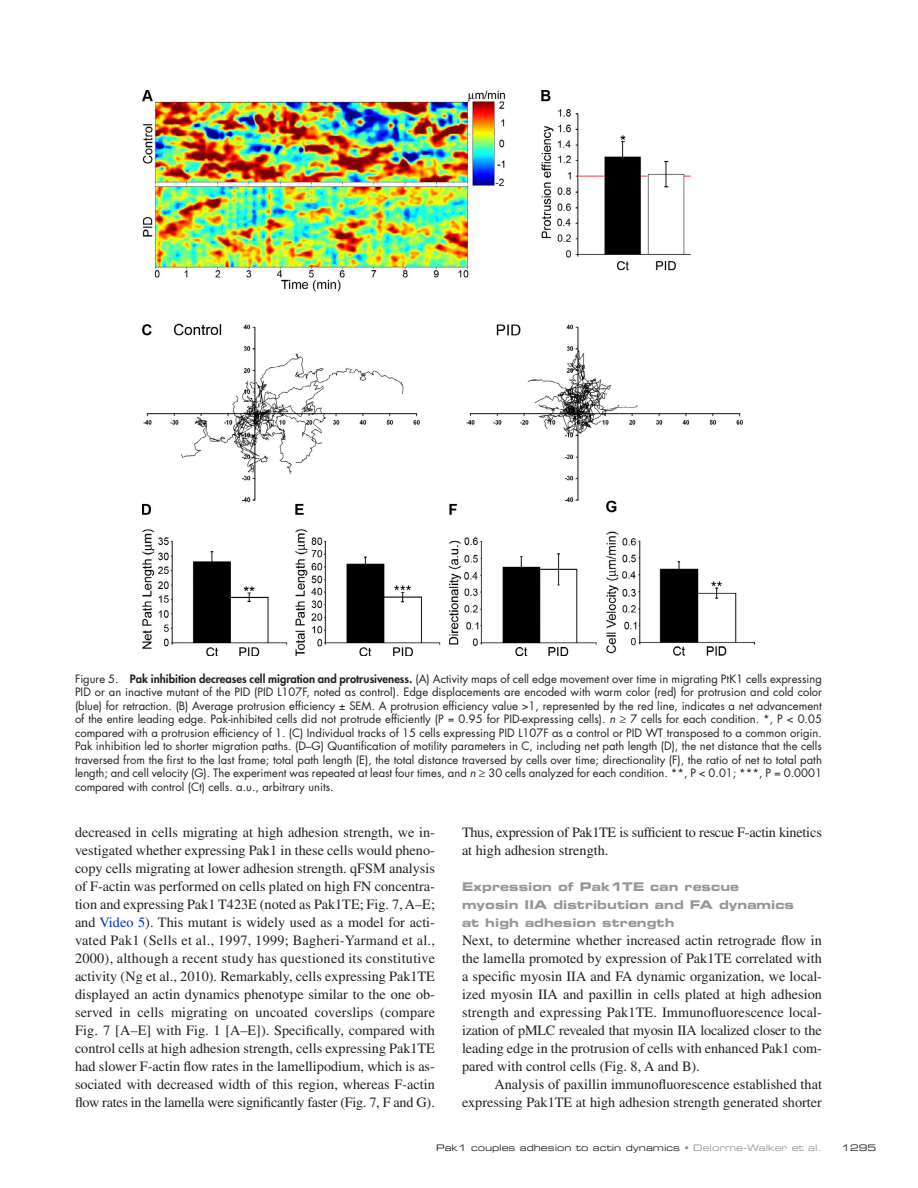
<style>
.page{position:relative;width:918px;height:1188px;background:#fff}
.page>*{position:absolute;margin:0;border:0;box-sizing:border-box;transform-origin:0 0}
.t1{font:14.25px/18px "Times LT Std";color:#231f20;text-align:justify}
.t2{font:14.25px/18px "Times LT Std";letter-spacing:-.02em;color:#231f20}
.t3{font:12px/18px "Eurostile LT Std Bold Ex 2";letter-spacing:.005em;color:#949698}
.t4{font:11.25px/13.5px "Futura Std";color:#231f20;text-align:justify}
.t5{font:9px "Eurostile LT Std Ex 2";color:#231f20}
.s1{font-weight:800}
.s2{font-style:italic}
.s3{color:#0030d1}
.s4{color:#949698}
</style>
<div class="page">
<img style="left:142px;top:90px;width:612px;height:565px">
<p class="t4" style="left:75px;top:672px;width:749px">Figure 5. <span class="s1">Pak inhibition decreases cell migration and protrusiveness.</span> (A) Activity maps of cell edge movement over time in migrating PtK1 cells expressing PID or an inactive mutant of the PID (PID L107F, noted as control). Edge displacements are encoded with warm color (red) for protrusion and cold color (blue) for retraction. (B) Average protrusion efficiency ± SEM. A protrusion efficiency value &gt;1, represented by the red line, indicates a net advancement of the entire leading edge. Pak-inhibited cells did not protrude efficiently (P = 0.95 for PID-expressing cells). <span class="s2">n</span> ≥ 7 cells for each condition. *, P &lt; 0.05 compared with a protrusion efficiency of 1. (C) Individual tracks of 15 cells expressing PID L107F as a control or PID WT transposed to a common origin.<br>Pak inhibition led to shorter migration paths. (D–G) Quantification of motility parameters in C, including net path length (D), the net distance that the cells traversed from the first to the last frame; total path length (E), the total distance traversed by cells over time; directionality (F), the ratio of net to total path length; and cell velocity (G). The experiment was repeated at least four times, and <span class="s2">n</span> ≥ 30 cells analyzed for each condition. **, P &lt; 0.01; ***, P = 0.0001 compared with control (Ct) cells. a.u., arbitrary units.</p>
<p class="t1" style="left:75px;top:823px;width:362px">decreased in cells migrating at high adhesion strength, we in&shy;vestigated whether expressing Pak1 in these cells would pheno&shy;copy cells migrating at lower adhesion strength. qFSM analysis of F-actin was performed on cells plated on high FN concentra&shy;tion and expressing Pak1 T423E (noted as Pak1TE; Fig. 7, A–E; and <span class="s3">Video 5</span>). This mutant is widely used as a model for acti&shy;vated Pak1 (Sells et al., 1997, 1999; Bagheri-Yarmand et al., 2000), although a recent study has questioned its constitutive activity (Ng et al., 2010). Remarkably, cells expressing Pak1TE displayed an actin dynamics phenotype similar to the one ob&shy;served in cells migrating on uncoated coverslips (compare Fig. 7 [A–E] with Fig. 1 [A–E]). Specifically, compared with control cells at high adhesion strength, cells expressing Pak1TE had slower F-actin flow rates in the lamellipodium, which is as&shy;sociated with decreased width of this region, whereas F-actin flow rates in the lamella were significantly faster (Fig. 7, F and G).</p>
<p class="t2" style="left:462px;top:823px;width:361px">Thus, expression of Pak1TE is sufficient to rescue F-actin kinetics at high adhesion strength.</p>
<p class="t3" style="left:462px;top:878px;width:334px">Expression of Pak1TE can rescue myosin IIA distribution and FA dynamics at high adhesion strength</p>
<p class="t1" style="left:462px;top:931px;width:362px">Next, to determine whether increased actin retrograde flow in the lamella promoted by expression of Pak1TE correlated with a specific myosin IIA and FA dynamic organization, we local&shy;ized myosin IIA and paxillin in cells plated at high adhesion strength and expressing Pak1TE. Immunofluorescence local&shy;ization of pMLC revealed that myosin IIA localized closer to the leading edge in the protrusion of cells with enhanced Pak1 com&shy;pared with control cells (Fig. 8, A and B).</p>
<p class="t1" style="left:462px;top:1075px;width:362px;text-align:right">Analysis of paxillin immunofluorescence established that expressing Pak1TE at high adhesion strength generated shorter</p>
<p class="t5" style="left:436px;top:1142px;width:387px">Pak1 couples adhesion to actin dynamics <span class="s4">• Delorme-Walker et al.</span></p>
<p class="t5" style="left:842px;top:1142px;width:36px">1295</p>
</div>
